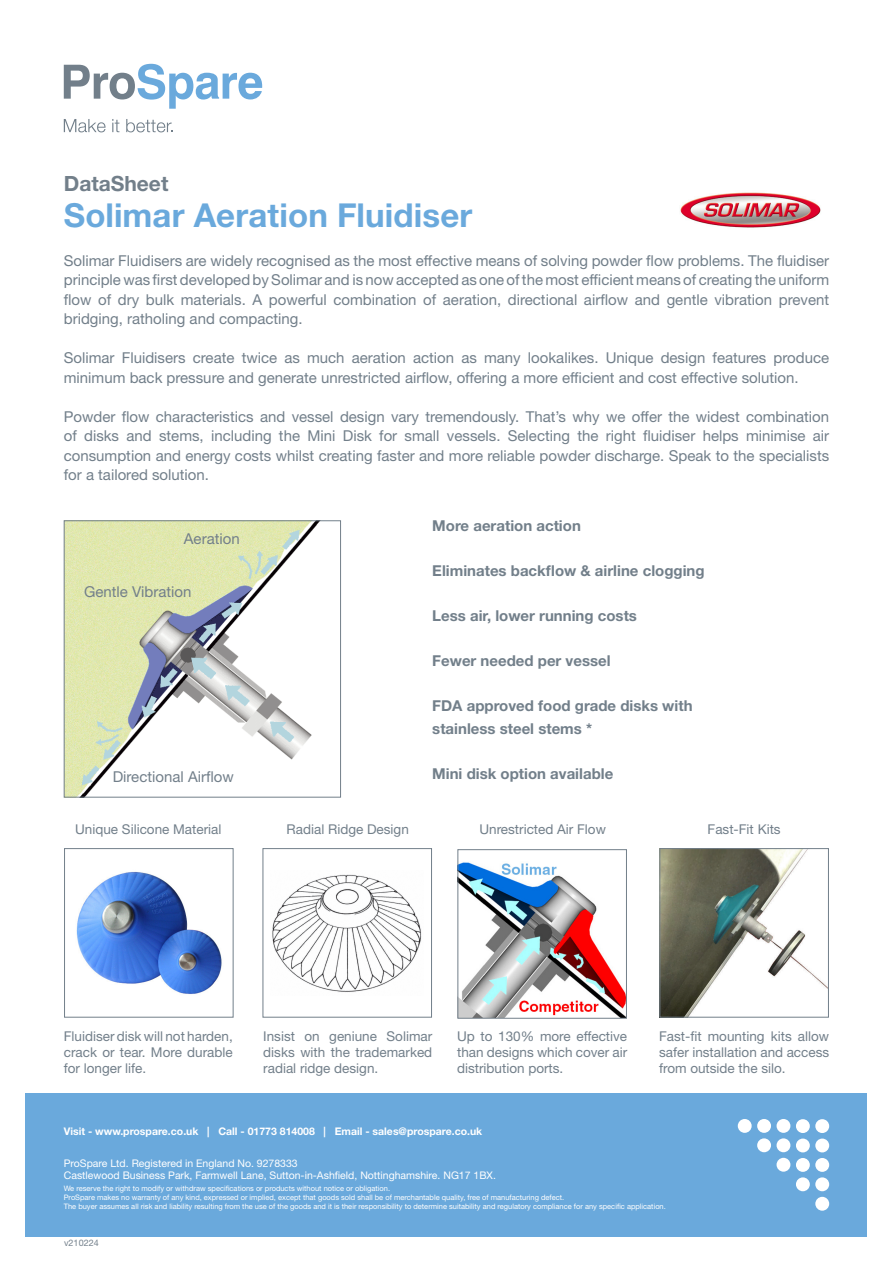
<style>
.page{position:relative;width:893px;height:1263px;background:#fff}
.page>*{position:absolute;margin:0;border:0;box-sizing:border-box;transform-origin:0 0}
.t1{font:700 33px "Helvetica Neue LT Std";letter-spacing:.005em;color:#6aa9dc}
.t2{font:700 21px "Helvetica Neue LT Std";color:#727f8a}
.t3{font:15px/19.5px "Helvetica Neue LT Std";color:#727f8a;text-align:justify}
.t4{font:700 15px/22.5px "Helvetica Neue LT Std";color:#727f8a}
.t5{font:13.5px/16.2px "Helvetica Neue LT Std";color:#727f8a;text-align:justify}
.t6{font:10.5px "Helvetica Neue LT Std";color:#fff}
.t7{font:700 10.5px "Helvetica Neue LT Std";color:#fff}
.t8{font:9px "Helvetica Neue LT Std";color:#727f8a}
.t9{font:7.5px "Helvetica Neue LT Std";color:#fff}
</style>
<div class="page">
<svg style="left:64px;top:119px;width:42px;height:13px"></svg>
<svg style="left:112px;top:119px;width:7px;height:13px"></svg>
<svg style="left:126px;top:119px;width:47px;height:13px"></svg>
<svg style="left:64px;top:64px;width:198px;height:45px"></svg>
<div style="left:26px;top:1093px;width:841px;height:144px;background:#6aa9dc"></div>
<img style="left:76px;top:871px;width:146px;height:123px">
<div style="left:64px;top:848px;width:169px;height:169px;border:1px solid #727f8a"></div>
<div style="left:815px;top:1119px;width:14px;height:14px;background:#fff;border-radius:50%"></div>
<div style="left:796px;top:1119px;width:14px;height:14px;background:#fff;border-radius:50%"></div>
<div style="left:776px;top:1119px;width:14px;height:14px;background:#fff;border-radius:50%"></div>
<div style="left:757px;top:1119px;width:14px;height:14px;background:#fff;border-radius:50%"></div>
<div style="left:738px;top:1119px;width:14px;height:14px;background:#fff;border-radius:50%"></div>
<div style="left:815px;top:1177px;width:14px;height:14px;background:#fff;border-radius:50%"></div>
<div style="left:796px;top:1177px;width:14px;height:14px;background:#fff;border-radius:50%"></div>
<div style="left:815px;top:1197px;width:14px;height:14px;background:#fff;border-radius:50%"></div>
<div style="left:815px;top:1158px;width:14px;height:14px;background:#fff;border-radius:50%"></div>
<div style="left:796px;top:1158px;width:14px;height:14px;background:#fff;border-radius:50%"></div>
<div style="left:776px;top:1158px;width:14px;height:14px;background:#fff;border-radius:50%"></div>
<div style="left:815px;top:1138px;width:14px;height:14px;background:#fff;border-radius:50%"></div>
<div style="left:796px;top:1138px;width:14px;height:14px;background:#fff;border-radius:50%"></div>
<div style="left:776px;top:1138px;width:14px;height:14px;background:#fff;border-radius:50%"></div>
<div style="left:757px;top:1138px;width:14px;height:14px;background:#fff;border-radius:50%"></div>
<img style="left:459px;top:862px;width:166px;height:155px">
<div style="left:457px;top:849px;width:170px;height:170px;border:1px solid #727f8a"></div>
<img style="left:272px;top:874px;width:150px;height:118px">
<div style="left:263px;top:848px;width:169px;height:169px;border:1px solid #727f8a"></div>
<img style="left:66px;top:522px;width:253px;height:273px">
<div style="left:64px;top:520px;width:277px;height:277px;border:1px solid #727f8a"></div>
<img style="left:680px;top:192px;width:141px;height:36px">
<img style="left:661px;top:850px;width:166px;height:165px">
<div style="left:659px;top:848px;width:170px;height:169px;border:1px solid #727f8a"></div>
<p class="t2" style="left:64px;top:171px;width:106px">DataSheet</p>
<p class="t1" style="left:64px;top:195px;width:410px">Solimar Aeration Fluidiser</p>
<p class="t3" style="left:64px;top:250px;width:767px">Solimar Fluidisers are widely recognised as the most effective means of solving powder flow problems. The fluidiser principle was first developed by Solimar and is now accepted as one of the most efficient means of creating the uniform flow of dry bulk materials. A powerful combination of aeration, directional airflow and gentle vibration prevent bridging, ratholing and compacting.</p>
<p class="t3" style="left:64px;top:348px;width:767px">Solimar Fluidisers create twice as much aeration action as many lookalikes. Unique design features produce minimum back pressure and generate unrestricted airflow, offering a more efficient and cost effective solution.</p>
<p class="t3" style="left:64px;top:406px;width:767px">Powder flow characteristics and vessel design vary tremendously. That’s why we offer the widest combination of disks and stems, including the Mini Disk for small vessels. Selecting the right fluidiser helps minimise air consumption and energy costs whilst creating faster and more reliable powder discharge. Speak to the specialists for a tailored solution.</p>
<p class="t3" style="left:184px;top:529px;width:57px">Aeration</p>
<p class="t3" style="left:84px;top:582px;width:109px">Gentle Vibration</p>
<p class="t3" style="left:113px;top:766px;width:123px">Directional Airflow</p>
<p class="t4" style="left:432px;top:514px;width:150px">More aeration action</p>
<p class="t4" style="left:432px;top:559px;width:274px">Eliminates backflow &amp; airline clogging</p>
<p class="t4" style="left:432px;top:604px;width:206px">Less air, lower running costs</p>
<p class="t4" style="left:432px;top:649px;width:180px">Fewer needed per vessel</p>
<p class="t4" style="left:432px;top:694px;width:262px">FDA approved food grade disks with stainless steel stems *</p>
<p class="t4" style="left:432px;top:762px;width:183px">Mini disk option available</p>
<p class="t5" style="left:75px;top:821px;width:148px">Unique Silicone Material</p>
<p class="t5" style="left:287px;top:821px;width:124px">Radial Ridge Design</p>
<p class="t5" style="left:479px;top:821px;width:128px">Unrestricted Air Flow</p>
<p class="t5" style="left:708px;top:821px;width:75px">Fast-Fit Kits</p>
<p class="t5" style="left:64px;top:1028px;width:171px">Fluidiser disk will not harden, crack or tear. More durable for longer life.</p>
<p class="t5" style="left:263px;top:1028px;width:171px">Insist on geniune Solimar disks with the trademarked radial ridge design.</p>
<p class="t5" style="left:457px;top:1028px;width:172px">Up to 130% more effective than designs which cover air distribution ports.</p>
<p class="t5" style="left:659px;top:1028px;width:172px">Fast-fit mounting kits allow safer installation and access from outside the silo.</p>
<p class="t7" style="left:64px;top:1124px;width:420px">Visit - www.prospare.co.uk | Call - 01773 814008 | Email - sales@prospare.co.uk</p>
<p class="t6" style="left:64px;top:1157px;width:235px">ProSpare Ltd. Registered in England No. 9278333</p>
<p class="t6" style="left:64px;top:1169px;width:434px">Castlewood Business Park, Farmwell Lane, Sutton-in-Ashfield, Nottinghamshire. NG17 1BX.</p>
<p class="t9" style="left:64px;top:1184px;width:328px">We reserve the right to modify or withdraw specifications or products without notice or obligation.</p>
<p class="t9" style="left:64px;top:1193px;width:502px">ProSpare makes no warranty of any kind, expressed or implied, except that goods sold shall be of merchantable quality, free of manufacturing defect.</p>
<p class="t9" style="left:64px;top:1202px;width:604px">The buyer assumes all risk and liability resulting from the use of the goods and it is their responsibility to determine suitability and regulatory compliance for any specific application.</p>
<p class="t8" style="left:64px;top:1237px;width:36px">v210224</p>
</div>
